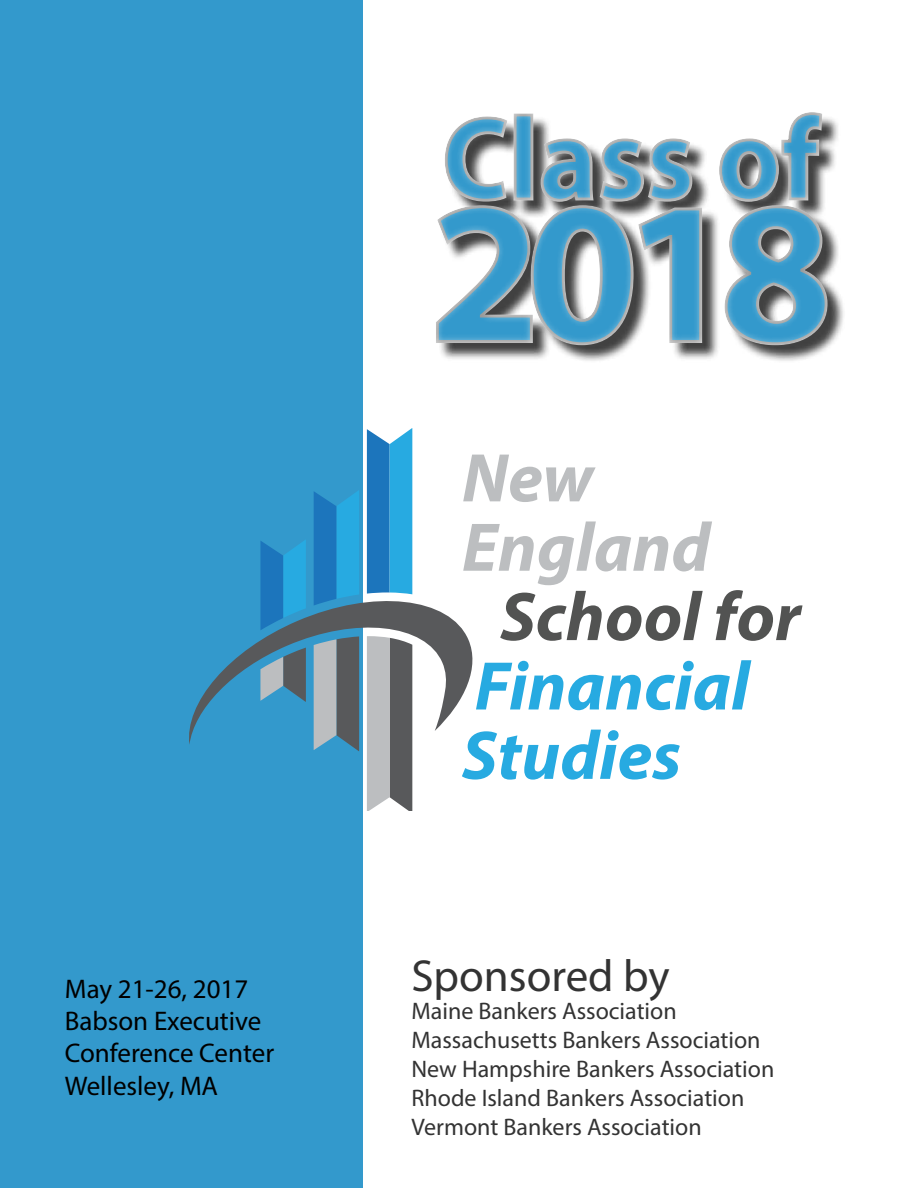
<style>
.page{position:relative;width:918px;height:1188px;background:#fff}
.page>*{position:absolute;margin:0;border:0;box-sizing:border-box;transform-origin:0 0}
.t1{font:700 204px "Myriad Pro";color:#39c}
.t2{font:700 118.5px "Myriad Pro";color:#39c;scale:.94 1}
.t3{font:italic 700 69.3px/69.3px "Myriad Pro";color:#27aae1}
.t4{font:italic 700 69.3px/69.3px "Myriad Pro";color:#bcbec0}
.t5{font:italic 700 69.3px "Myriad Pro";color:#525352}
.t6{font:45px "Myriad Pro";color:#333}
.t7{font:27px/32.4px "Myriad Pro";color:#000}
.t8{font:24px/28.8px "Myriad Pro";color:#333}
</style>
<div class="page">
<div style="left:0;top:0;width:362px;height:1188px;background:#39c"></div>
<svg style="left:367px;top:745px;width:45px;height:65px;background:#949597"></svg>
<svg style="left:314px;top:745px;width:45px;height:6px"></svg>
<svg style="left:314px;top:490px;width:45px;height:98px;background:#2390ce"></svg>
<svg style="left:260px;top:540px;width:46px;height:48px"></svg>
<svg style="left:367px;top:428px;width:45px;height:160px;background:#2e95d1"></svg>
<svg style="left:189px;top:588px;width:284px;height:157px"></svg>
<div style="left:172px;top:69px;width:746px;height:336px;background:#fff;opacity:.75"></div>
<p class="t7" style="left:65px;top:972px;width:211px">May 21-26, 2017<br>Babson Executive<br>Conference Center<br>Wellesley, MA</p>
<h2 class="t2" style="left:442px;top:82px;width:402px">Class of</h2>
<h1 class="t1" style="left:429px;top:140px;width:405px">2018</h1>
<h3 class="t4" style="left:462px;top:441px;width:250px">New<br>England</h3>
<h3 class="t5" style="left:500px;top:572px;width:302px">School for</h3>
<h3 class="t3" style="left:462px;top:649px;width:289px">Financial<br>Studies</h3>
<h3 class="t6" style="left:411px;top:948px;width:260px">Sponsored by</h3>
<p class="t8" style="left:411px;top:997px;width:364px">Maine Bankers Association<br>Massachusetts Bankers Association<br>New Hampshire Bankers Association<br>Rhode Island Bankers Association<br>Vermont Bankers Association</p>
</div>
